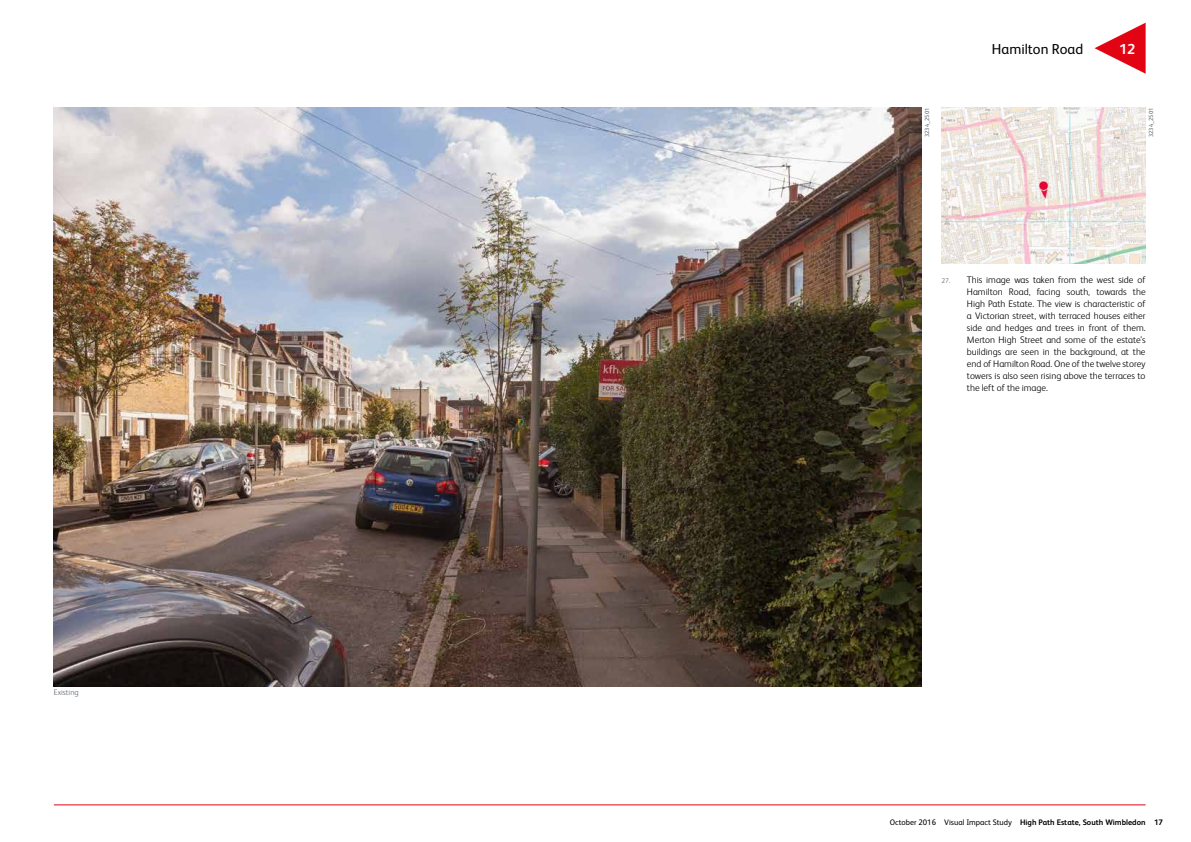
<style>
.page{position:relative;width:1191px;height:842px;background:#fff}
.page>*{position:absolute;margin:0;border:0;box-sizing:border-box;transform-origin:0 0}
.t1{font:14.5px "FS Albert Pro";color:#000}
.t2{font:700 14.5px "FS Albert Pro";color:#fff}
.t3{font:300 9.5px/12px "FS Albert Pro";color:#000;text-align:justify}
.t4{font:700 8px "FS Albert Pro";color:#000}
.t5{font:300 8px "FS Albert Pro";color:#5f6872}
.t6{font:6px "FS Albert Pro";color:#5f6872}
.s1{font-size:7px;color:#5f6872}
.s2{font-weight:400}
</style>
<div class="page">
<hr style="left:54px;top:805px;width:1091px;height:1px;background:#e30413">
<svg style="left:1094px;top:23px;width:51px;height:51px"></svg>
<img style="left:54px;top:108px;width:867px;height:578px">
<img style="left:941px;top:108px;width:204px;height:156px">
<p class="t5" style="left:54px;top:687px;width:26px">Existing</p>
<h1 class="t1" style="left:992px;top:38px;width:93px">Hamilton Road</h1>
<h1 class="t2" style="left:1119px;top:39px;width:18px">12</h1>
<p class="t6" style="left:922px;top:137px;width:31px;rotate:-90deg">3234_2501</p>
<p class="t6" style="left:1146px;top:137px;width:31px;rotate:-90deg">3234_2501</p>
<p class="t3" style="left:967px;top:273px;width:180px;text-indent:-26px"><span class="s1">27.</span> This image was taken from the west side of Hamilton Road, facing south, towards the High Path Estate. The view is characteristic of a Victorian street, with terraced houses either side and hedges and trees in front of them.<br>Merton High Street and some of the estate’s buildings are seen in the background, at the end of Hamilton Road. One of the twelve storey towers is also seen rising above the terraces to the left of the image.</p>
<p class="t4" style="left:889px;top:817px;width:275px"><span class="s2">October 2016 Visual Impact Study</span> High Path Estate, South Wimbledon 17</p>
</div>
